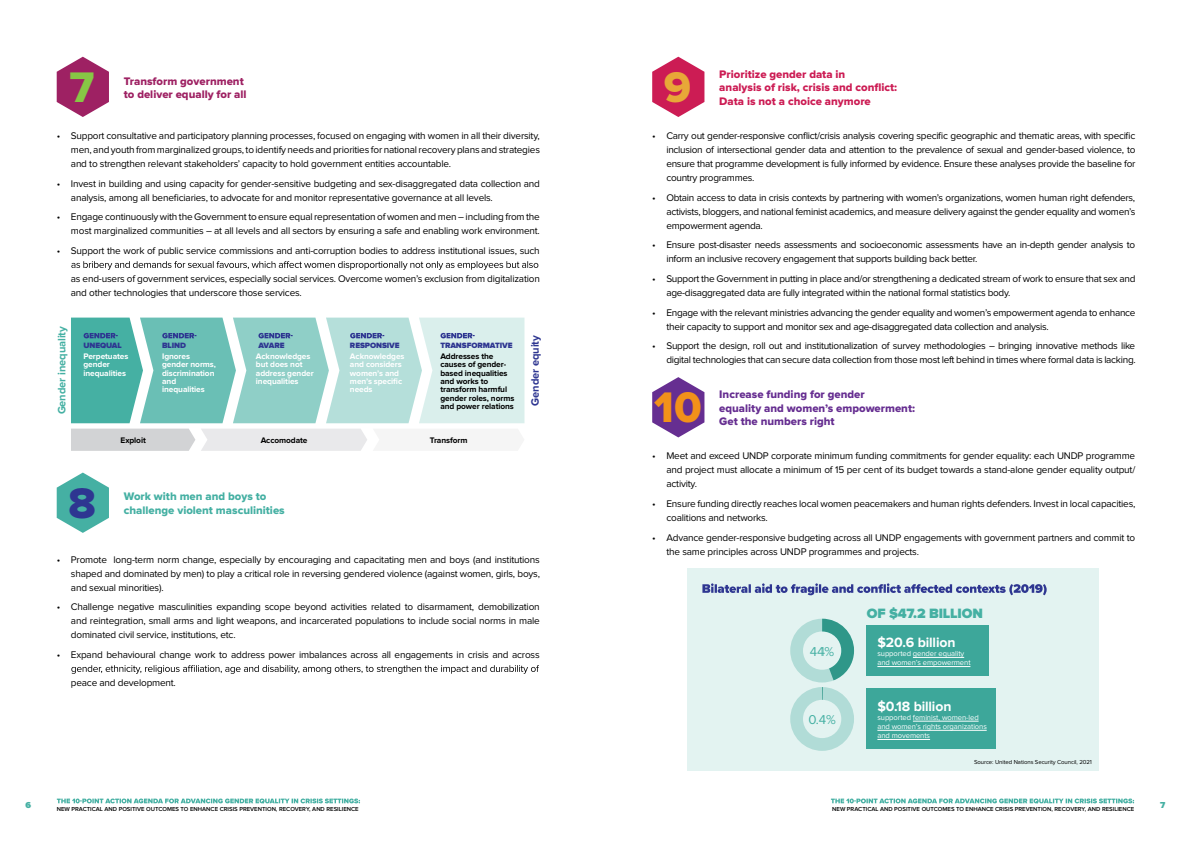
<style>
.page{position:relative;width:1191px;height:842px;background:#fff}
.page>*{position:absolute;margin:0;border:0;box-sizing:border-box;transform-origin:0 0}
.t1{font:44.3px "Proxima Nova Extrabld";color:#f2911a}
.t2{font:44.3px "Proxima Nova Extrabld";color:#87c745}
.t3{font:44.3px "Proxima Nova Extrabld";color:#2e3691}
.t4{font:44.3px "Proxima Nova Extrabld";color:#e8a838}
.t5{font:700 14px "Proxima Nova";letter-spacing:-.01em;color:#fff}
.t6{font:900 14px "Proxima Nova";letter-spacing:-.01em;color:#45b0a3}
.t7{font:13.3px "Proxima Nova";color:#45b0a3}
.t8{font:11.4px/13.6px "Proxima Nova Extrabld";color:#cc1c54}
.t9{font:11.4px/13.6px "Proxima Nova Extrabld";color:#662e91}
.t10{font:11.4px/13.6px "Proxima Nova Extrabld";color:#45b0a3}
.t11{font:11.4px/13.6px "Proxima Nova Extrabld";color:#9e2163}
.t12{font:700 11.2px "Proxima Nova";letter-spacing:-.01em;color:#45b0a3}
.t13{font:700 11.2px "Proxima Nova";letter-spacing:-.01em;color:#2e3691}
.t14{font:10px/14px "Proxima Nova";letter-spacing:-.02em;color:#000}
.t15{font:900 9px "Proxima Nova";color:#45b0a3}
.t16{font:700 8.3px/8.3px "Proxima Nova";letter-spacing:-.01em;color:#fff}
.t17{font:700 8.3px/8.3px "Proxima Nova";letter-spacing:-.01em;color:#000}
.t18{font:900 8px "Proxima Nova";letter-spacing:-.01em;color:#2e3691}
.t19{font:7.6px/9.2px "Proxima Nova";letter-spacing:-.01em;color:#fff}
.t20{font:600 6px "Proxima Nova";color:#000}
.t21{font:6px "Proxima Nova";letter-spacing:-.01em;color:#000}
</style>
<div class="page">
<svg style="left:831px;top:798px;width:303px;height:6px"></svg>
<svg style="left:57px;top:798px;width:303px;height:6px"></svg>
<svg style="left:71px;top:261px;width:467px;height:9px"></svg>
<svg style="left:71px;top:665px;width:468px;height:9px"></svg>
<svg style="left:57px;top:57px;width:52px;height:60px"></svg>
<svg style="left:57px;top:473px;width:52px;height:60px"></svg>
<div style="left:71px;top:429px;width:124px;height:22px;background:#d2d3d5"></div>
<div style="left:201px;top:429px;width:166px;height:22px;background:#e9e9eb"></div>
<svg style="left:71px;top:318px;width:453px;height:105px;background:#9dd3ce"></svg>
<svg style="left:652px;top:57px;width:52px;height:60px"></svg>
<svg style="left:652px;top:377px;width:52px;height:60px"></svg>
<div style="left:687px;top:568px;width:411px;height:203px;background:#e3f3f1"></div>
<svg style="left:702px;top:583px;width:344px;height:12px"></svg>
<div style="left:866px;top:625px;width:123px;height:51px;background:#3da79a"></div>
<hr style="left:913px;top:657px;width:51px;height:1px;background:#fff">
<hr style="left:877px;top:666px;width:93px;height:1px;background:#fff">
<div style="left:866px;top:689px;width:130px;height:60px;background:#3da79a"></div>
<hr style="left:913px;top:721px;width:65px;height:1px;background:#fff">
<hr style="left:877px;top:730px;width:109px;height:1px;background:#fff">
<hr style="left:877px;top:739px;width:53px;height:1px;background:#fff">
<svg style="left:790px;top:619px;width:64px;height:132px"></svg>
<p class="t15" style="left:25px;top:799px;width:7px">6</p>
<h1 class="t2" style="left:70px;top:61px;width:26px">7</h1>
<p class="t11" style="left:124px;top:74px;width:124px">Transform government to deliver equally for all</p>
<p class="t14" style="left:71px;top:129px;width:470px;text-align:justify;text-indent:-14px">• Support consultative and participatory planning processes, focused on engaging with women in all their diversity, men, and youth from marginalized groups, to identify needs and priorities for national recovery plans and strategies and to strengthen relevant stakeholders’ capacity to hold government entities accountable.</p>
<p class="t14" style="left:71px;top:176px;width:470px;text-indent:-14px">• Invest in building and using capacity for gender-sensitive budgeting and sex-disaggregated data collection and analysis, among all beneficiaries, to advocate for and monitor representative governance at all levels.</p>
<p class="t14" style="left:57px;top:210px;width:484px;text-align:right">• Engage continuously with the Government to ensure equal representation of women and men – including from the most marginalized communities – at all levels and all sectors by ensuring a safe and enabling work environment.</p>
<p class="t14" style="left:57px;top:244px;width:484px">• Support the work of public service commissions and anti-corruption bodies to address institutional issues, such</p>
<p class="t14" style="left:71px;top:272px;width:470px">as end-users of government services, especially social services. Overcome women’s exclusion from digitalization and other technologies that underscore those services.</p>
<p class="t12" style="left:55px;top:414px;width:90px;rotate:-90deg">Gender inequality</p>
<p class="t13" style="left:528px;top:406px;width:72px;rotate:-90deg">Gender equity</p>
<p class="t18" style="left:83px;top:341px;width:40px">UNEQUAL</p>
<p class="t18" style="left:162px;top:341px;width:25px">BLIND</p>
<p class="t18" style="left:258px;top:341px;width:28px">AVARE</p>
<p class="t18" style="left:350px;top:341px;width:51px">RESPONSIVE</p>
<p class="t18" style="left:440px;top:341px;width:74px">TRANSFORMATIVE</p>
<p class="t16" style="left:83px;top:352px;width:46px">Perpetuates gender inequalities</p>
<p class="t16" style="left:162px;top:352px;width:55px">Ignores gender norms, discrimination and inequalities</p>
<p class="t16" style="left:256px;top:352px;width:59px">Acknowledges but does not address gender inequalities</p>
<p class="t16" style="left:350px;top:352px;width:56px">Acknowledges and considers women’s and men’s specific needs</p>
<p class="t17" style="left:440px;top:352px;width:75px">Addresses the causes of gender&shy;based inequalities and works to transform harmful gender roles, norms and power relations</p>
<p class="t17" style="left:121px;top:436px;width:27px">Exploit</p>
<p class="t17" style="left:261px;top:436px;width:48px">Accomodate</p>
<p class="t17" style="left:430px;top:436px;width:39px">Transform</p>
<h1 class="t3" style="left:68px;top:477px;width:29px">8</h1>
<p class="t10" style="left:124px;top:490px;width:162px">Work with men and boys to challenge violent masculinities</p>
<p class="t14" style="left:71px;top:552px;width:470px;text-align:justify;text-indent:-14px">• Promote long-term norm change, especially by encouraging and capacitating men and boys (and institutions shaped and dominated by men) to play a critical role in reversing gendered violence (against women, girls, boys, and sexual minorities).</p>
<p class="t14" style="left:71px;top:600px;width:470px;text-align:justify;text-indent:-14px">• Challenge negative masculinities expanding scope beyond activities related to disarmament, demobilization and reintegration, small arms and light weapons, and incarcerated populations to include social norms in male dominated civil service, institutions, etc.</p>
<p class="t14" style="left:57px;top:648px;width:484px">• Expand behavioural change work to address power imbalances across all engagements in crisis and across</p>
<p class="t14" style="left:71px;top:676px;width:106px">peace and development.</p>
<h1 class="t4" style="left:664px;top:61px;width:29px">9</h1>
<p class="t8" style="left:719px;top:67px;width:179px">Prioritize gender data in<br>analysis of risk, crisis and conflict:<br>Data is not a choice anymore</p>
<p class="t14" style="left:666px;top:129px;width:470px;text-align:justify;text-indent:-14px">• Carry out gender-responsive conflict/crisis analysis covering specific geographic and thematic areas, with specific inclusion of intersectional gender data and attention to the prevalence of sexual and gender-based violence, to ensure that programme development is fully informed by evidence. Ensure these analyses provide the baseline for country programmes.</p>
<p class="t14" style="left:666px;top:190px;width:471px;text-align:justify;text-indent:-14px">• Obtain access to data in crisis contexts by partnering with women’s organizations, women human right defenders, activists, bloggers, and national feminist academics, and measure delivery against the gender equality and women’s empowerment agenda.</p>
<p class="t14" style="left:666px;top:238px;width:470px;text-indent:-14px">• Ensure post-disaster needs assessments and socioeconomic assessments have an in-depth gender analysis to inform an inclusive recovery engagement that supports building back better.</p>
<p class="t14" style="left:666px;top:272px;width:470px;text-indent:-14px">• Support the Government in putting in place and/or strengthening a dedicated stream of work to ensure that sex and age-disaggregated data are fully integrated within the national formal statistics body.</p>
<p class="t14" style="left:666px;top:305px;width:470px;text-indent:-14px">• Engage with the relevant ministries advancing the gender equality and women’s empowerment agenda to enhance their capacity to support and monitor sex and age-disaggregated data collection and analysis.</p>
<p class="t14" style="left:652px;top:339px;width:485px;text-align:right">• Support the design, roll out and institutionalization of survey methodologies – bringing innovative methods like digital technologies that can secure data collection from those most left behind in times where formal data is lacking.</p>
<h1 class="t1" style="left:654px;top:382px;width:49px">10</h1>
<p class="t9" style="left:719px;top:388px;width:197px">Increase funding for gender<br>equality and women’s empowerment:<br>Get the numbers right</p>
<p class="t14" style="left:666px;top:449px;width:470px;text-align:justify;text-indent:-14px">• Meet and exceed UNDP corporate minimum funding commitments for gender equality: each UNDP programme and project must allocate a minimum of 15 per cent of its budget towards a stand-alone gender equality output/ activity.</p>
<p class="t14" style="left:666px;top:497px;width:470px;text-indent:-14px">• Ensure funding directly reaches local women peacemakers and human rights defenders. Invest in local capacities, coalitions and networks.</p>
<p class="t14" style="left:666px;top:530px;width:470px;text-indent:-14px">• Advance gender-responsive budgeting across all UNDP engagements with government partners and commit to the same principles across UNDP programmes and projects.</p>
<h3 class="t7" style="left:810px;top:644px;width:26px">44%</h3>
<h3 class="t7" style="left:808px;top:712px;width:29px">0.4%</h3>
<h2 class="t6" style="left:867px;top:605px;width:118px">OF $47.2 BILLION</h2>
<h2 class="t5" style="left:877px;top:634px;width:80px">$20.6 billion</h2>
<p class="t19" style="left:877px;top:649px;width:95px">supported gender equality and women’s empowerment</p>
<h2 class="t5" style="left:877px;top:698px;width:76px">$0.18 billion</h2>
<p class="t19" style="left:877px;top:713px;width:111px">supported feminist, women-led and women’s rights organizations and movements</p>
<p class="t21" style="left:974px;top:759px;width:119px">Source: United Nations Security Council, 2021</p>
<p class="t20" style="left:57px;top:806px;width:303px">NEW PRACTICAL AND POSITIVE OUTCOMES TO ENHANCE CRISIS PREVENTION, RECOVERY, AND RESILIENCE</p>
<p class="t20" style="left:832px;top:806px;width:303px">NEW PRACTICAL AND POSITIVE OUTCOMES TO ENHANCE CRISIS PREVENTION, RECOVERY, AND RESILIENCE</p>
<p class="t15" style="left:1160px;top:799px;width:7px">7</p>
</div>
